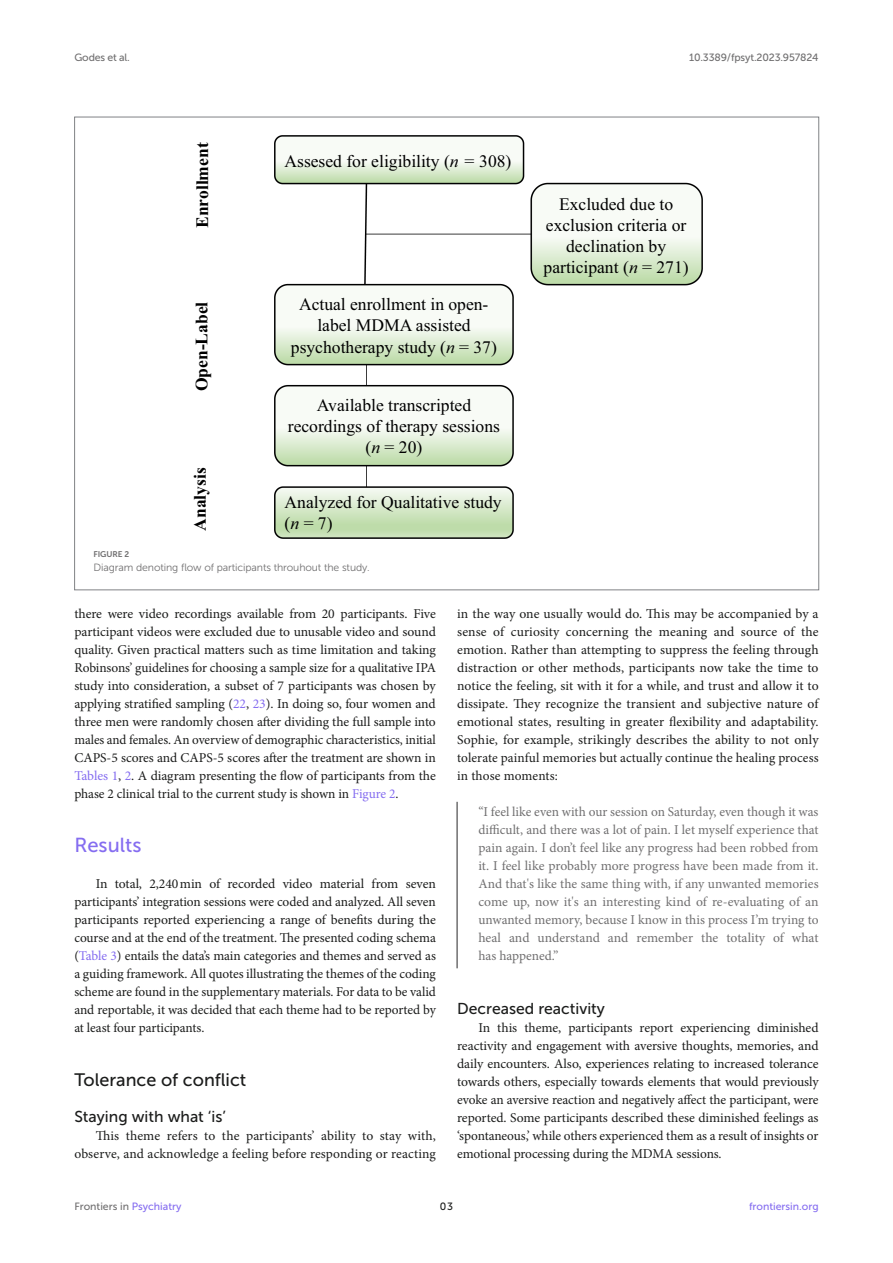
<style>
.page{position:relative;width:893px;height:1263px;background:#fff}
.page>*{position:absolute;margin:0;border:0;box-sizing:border-box;transform-origin:0 0}
.HEAD_1{font:20.25px "Museo Sans 500";color:#856df0}
.HEAD_2{font:18px "Museo Sans 500";color:#1b1c1b}
.t1{font:17.55px/21.1px "Times New Roman";color:#000;text-align:center}
.t2{font:700 17.55px "Times New Roman";color:#000}
.HEAD_3_after_HEAD_2{font:15.75px "Museo Sans 500";color:#1b1c1b}
.HEAD_3{font:15.75px "Museo Sans 500";color:#1b1c1b}
.TEXT_FLUSH{font:13.5px/18px "Minion Pro";color:#1b1c1b;text-align:justify}
.BLOCK_QTN{font:13.5px/18px "Minion Pro";color:#706f70;text-align:justify}
.t3{font:10.5px "Museo Sans 500";letter-spacing:-.015em;color:#706f70}
.FIG_LEG{font:10.5px "Museo Sans 300";letter-spacing:-.01em;color:#706f70}
.t4{font:10.5px "Museo Sans 500";color:#856df0}
.t5{font:10.5px "Museo Sans 500";color:#1b1c1b}
.FIG_HD{font:8.25px "Museo Sans 700";letter-spacing:-.01em;color:#706f70}
.s1{font-style:italic}
.s2{color:#856df0}
</style>
<div class="page">
<hr style="left:456px;top:802px;width:2px;height:166px;background:#706f70">
<img style="left:274px;top:136px;width:428px;height:403px">
<p class="t3" style="left:74px;top:51px;width:57px">Godes et al.</p>
<p class="t3" style="left:689px;top:51px;width:131px">10.3389/fpsyt.2023.957824</p>
<p class="t2" style="left:190px;top:228px;width:87px;rotate:-90deg">Enrollment</p>
<p class="t2" style="left:189px;top:391px;width:91px;rotate:-90deg">Open-Label</p>
<p class="t2" style="left:188px;top:531px;width:65px;rotate:-90deg">Analysis</p>
<p class="t1" style="left:284px;top:150px;width:228px">Assesed for eligibility (<span class="s1">n =</span> 308)</p>
<p class="t1" style="left:291px;top:294px;width:208px">Actual enrollment in open&shy;label MDMA assisted psychotherapy study (<span class="s1">n</span> = 37)</p>
<p class="t1" style="left:288px;top:394px;width:214px">Available transcripted recordings of therapy sessions (<span class="s1">n</span> = 20)</p>
<p class="t1" style="left:285px;top:491px;width:219px;text-align:left">Analyzed for Qualitative study (<span class="s1">n</span> = 7)</p>
<p class="FIG_HD" style="left:94px;top:550px;width:37px">FIGURE 2</p>
<p class="FIG_LEG" style="left:94px;top:562px;width:278px">Diagram denoting flow of participants throuhout the study.</p>
<p class="t1" style="left:544px;top:193px;width:147px">Excluded due to exclusion criteria or declination by participant (<span class="s1">n</span> = 271)</p>
<p class="TEXT_FLUSH" style="left:74px;top:605px;width:363px">there were video recordings available from 20 participants. Five participant videos were excluded due to unusable video and sound quality. Given practical matters such as time limitation and taking Robinsons’ guidelines for choosing a sample size for a qualitative IPA study into consideration, a subset of 7 participants was chosen by applying stratified sampling (<span class="s2">22</span>, <span class="s2">23</span>). In doing so, four women and three men were randomly chosen after dividing the full sample into males and females. An overview of demographic characteristics, initial CAPS-5 scores and CAPS-5 scores after the treatment are shown in <span class="s2">Tables 1</span>, <span class="s2">2</span>. A diagram presenting the flow of participants from the phase 2 clinical trial to the current study is shown in <span class="s2">Figure 2</span>.</p>
<p class="HEAD_1" style="left:74px;top:834px;width:69px">Results</p>
<p class="TEXT_FLUSH" style="left:74px;top:875px;width:363px;text-indent:21px">In total, 2,240min of recorded video material from seven participants’ integration sessions were coded and analyzed. All seven participants reported experiencing a range of benefits during the course and at the end of the treatment. The presented coding schema (<span class="s2">Table 3</span>) entails the data’s main categories and themes and served as a guiding framework. All quotes illustrating the themes of the coding scheme are found in the supplementary materials. For data to be valid and reportable, it was decided that each theme had to be reported by at least four participants.</p>
<p class="HEAD_2" style="left:74px;top:1070px;width:173px">Tolerance of conflict</p>
<p class="HEAD_3_after_HEAD_2" style="left:74px;top:1108px;width:153px">Staying with what ‘is’</p>
<p class="TEXT_FLUSH" style="left:74px;top:1127px;width:363px;text-align:right">This theme refers to the participants’ ability to stay with, observe, and acknowledge a feeling before responding or reacting</p>
<p class="TEXT_FLUSH" style="left:457px;top:605px;width:363px">in the way one usually would do. This may be accompanied by a sense of curiosity concerning the meaning and source of the emotion. Rather than attempting to suppress the feeling through distraction or other methods, participants now take the time to notice the feeling, sit with it for a while, and trust and allow it to dissipate. They recognize the transient and subjective nature of emotional states, resulting in greater flexibility and adaptability.<br>Sophie, for example, strikingly describes the ability to not only tolerate painful memories but actually continue the healing process in those moments:</p>
<p class="BLOCK_QTN" style="left:478px;top:803px;width:342px">“I feel like even with our session on Saturday, even though it was difficult, and there was a lot of pain. I let myself experience that pain again. I don’t feel like any progress had been robbed from it. I feel like probably more progress have been made from it.<br>And that's like the same thing with, if any unwanted memories come up, now it's an interesting kind of re-evaluating of an unwanted memory, because I know in this process I’m trying to heal and understand and remember the totality of what has happened.”</p>
<p class="HEAD_3" style="left:457px;top:1000px;width:149px">Decreased reactivity</p>
<p class="TEXT_FLUSH" style="left:457px;top:1019px;width:363px;text-indent:21px">In this theme, participants report experiencing diminished reactivity and engagement with aversive thoughts, memories, and daily encounters. Also, experiences relating to increased tolerance towards others, especially towards elements that would previously evoke an aversive reaction and negatively affect the participant, were reported. Some participants described these diminished feelings as ‘spontaneous,’ while others experienced them as a result of insights or emotional processing during the MDMA sessions.</p>
<p class="t3" style="left:74px;top:1200px;width:109px">Frontiers in <span class="s2">Psychiatry</span></p>
<p class="t5" style="left:440px;top:1200px;width:15px">03</p>
<p class="t4" style="left:749px;top:1200px;width:71px">frontiersin.org</p>
</div>
